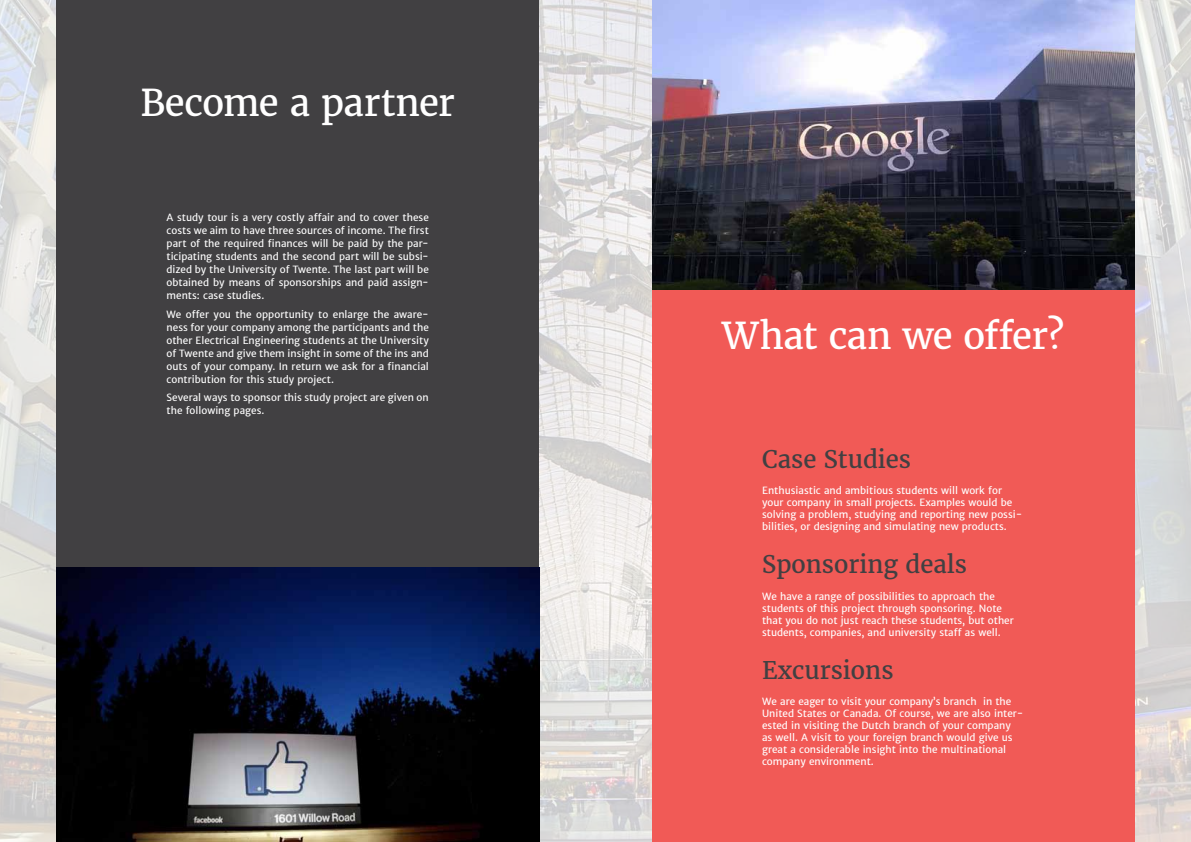
<style>
.page{position:relative;width:1191px;height:842px;background:#fff}
.page>*{position:absolute;margin:0;border:0;box-sizing:border-box;transform-origin:0 0}
.t1{font:36.5px "Merriweather";letter-spacing:-.015em;color:#fff}
.t2{font:24px "Merriweather";color:#414042}
.t3{font:10px/13px "Merriweather Sans";color:#fff}
</style>
<div class="page">
<img style="left:0;top:0;width:1191px;height:842px">
<div style="left:57px;top:0;width:482px;height:569px;background:#414042"></div>
<div style="left:652px;top:289px;width:482px;height:553px;background:#f15a56"></div>
<img style="left:57px;top:568px;width:482px;height:274px">
<img style="left:652px;top:0;width:482px;height:289px">
<h1 class="t1" style="left:140px;top:80px;width:316px">Become a partner</h1>
<p class="t3" style="left:167px;top:211px;width:264px;text-align:justify">A study tour is a very costly affair and to cover these costs we aim to have three sources of income. The first part of the required finances will be paid by the par&shy;ticipating students and the second part will be subsi&shy;dized by the University of Twente. The last part will be obtained by means of sponsorships and paid assign&shy;ments: case studies.</p>
<p class="t3" style="left:167px;top:308px;width:264px;text-align:justify">We offer you the opportunity to enlarge the aware&shy;ness for your company among the participants and the other Electrical Engineering students at the University of Twente and give them insight in some of the ins and outs of your company. In return we ask for a financial contribution for this study project.</p>
<p class="t3" style="left:167px;top:391px;width:264px">Several ways to sponsor this study project are given on the following pages.</p>
<h1 class="t1" style="left:722px;top:313px;width:343px">What can we offer?</h1>
<h2 class="t2" style="left:762px;top:444px;width:151px">Case Studies</h2>
<p class="t3" style="left:762px;top:485px;width:262px;line-height:12px">Enthusiastic and ambitious students will work for your company in small projects. Examples would be solving a problem, studying and reporting new possi&shy;bilities, or designing and simulating new products.</p>
<h2 class="t2" style="left:762px;top:550px;width:207px">Sponsoring deals</h2>
<p class="t3" style="left:762px;top:590px;width:253px;line-height:12px">We have a range of possibilities to approach the students of this project through sponsoring. Note that you do not just reach these students, but other students, companies, and university staff as well.</p>
<h2 class="t2" style="left:762px;top:655px;width:133px">Excursions</h2>
<p class="t3" style="left:762px;top:696px;width:263px;line-height:12px">We are eager to visit your company’s branch in the United States or Canada. Of course, we are also inter&shy;ested in visiting the Dutch branch of your company as well. A visit to your foreign branch would give us great a considerable insight into the multinational company environment.</p>
</div>
